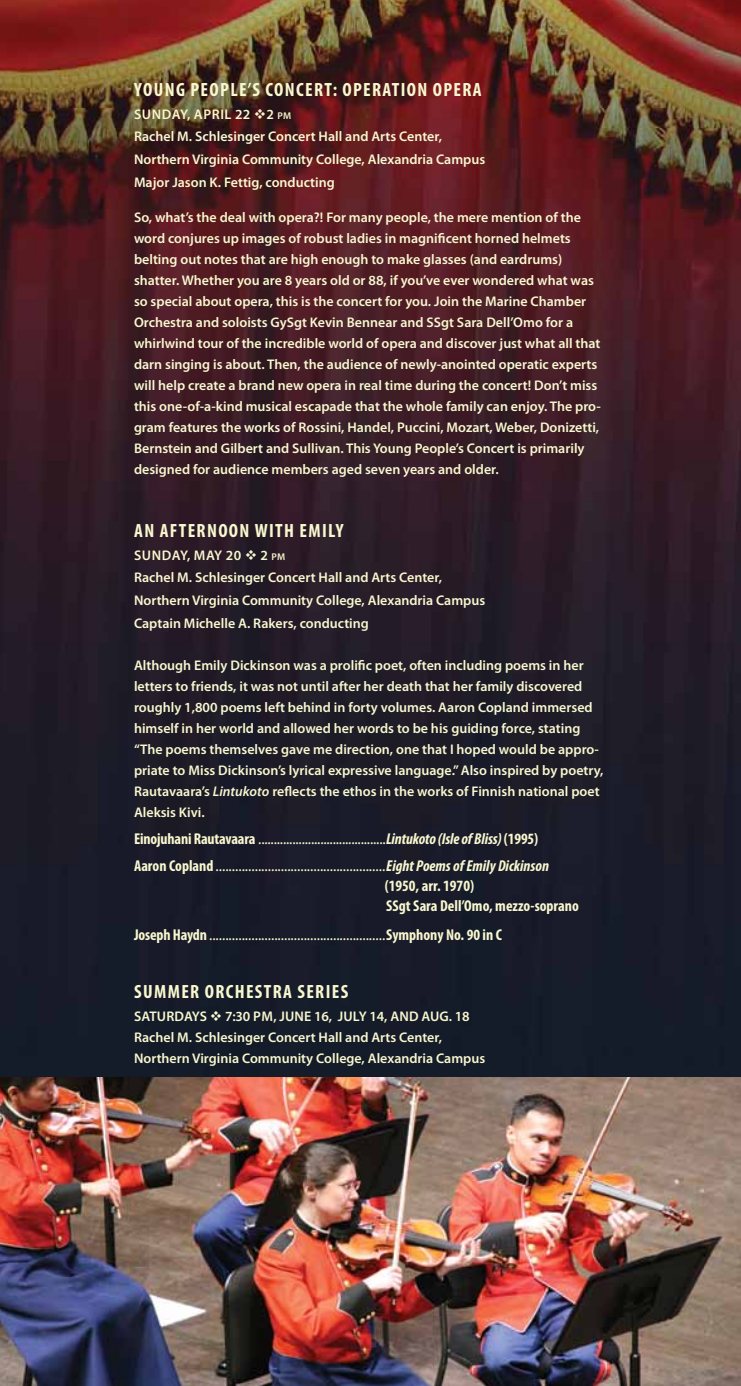
<style>
.page{position:relative;width:741px;height:1386px;background:#fff}
.page>*{position:absolute;margin:0;border:0;box-sizing:border-box;transform-origin:0 0}
.t1{font:700 condensed 19.25px "Myriad Pro";letter-spacing:.07em;color:#f8f7cf}
.t2{font:15.75px/27.1px "Myriad Pro";color:#f8f7cf}
.t3{font:700 condensed 15.75px/20.1px "Myriad Pro";color:#f8f7cf}
.t4{font:600 14px/21px "Myriad Pro";color:#f8f7cf}
.s1{font-size:9.8px}
.s2{font-style:italic}
.s3{font-weight:700;font-stretch:condensed}
.s4{font-weight:700;font-style:italic;font-stretch:condensed}
</style>
<div class="page">
<img style="left:0;top:0;width:740px;height:1386px">
<h1 class="t1" style="left:134px;top:78px;width:349px">YOUNG PEOPLE’S CONCERT: OPERATION OPERA</h1>
<p class="t4" style="left:134px;top:102px;width:352px;line-height:22.8px">Sunday, april 22 ❖2 <span class="s1">pm<br></span>Rachel M. Schlesinger Concert Hall and Arts Center, Northern Virginia Community College, Alexandria Campus Major Jason K. Fettig, conducting</p>
<p class="t4" style="left:134px;top:206px;width:468px">So, what’s the deal with opera?! For many people, the mere mention of the word conjures up images of robust ladies in magnificent horned helmets belting out notes that are high enough to make glasses (and eardrums) shatter. Whether you are 8 years old or 88, if you’ve ever wondered what was so special about opera, this is the concert for you. Join the Marine Chamber Orchestra and soloists GySgt Kevin Bennear and SSgt Sara Dell’Omo for a whirlwind tour of the incredible world of opera and discover just what all that darn singing is about. Then, the audience of newly-anointed operatic experts will help create a brand new opera in real time during the concert! Don’t miss this one-of-a-kind musical escapade that the whole family can enjoy. The pro&shy;gram features the works of Rossini, Handel, Puccini, Mozart, Weber, Donizetti, Bernstein and Gilbert and Sullivan. This Young People’s Concert is primarily designed for audience members aged seven years and older.</p>
<h1 class="t1" style="left:134px;top:519px;width:211px">AN AFTERNOON WITH EMILY</h1>
<p class="t4" style="left:134px;top:543px;width:352px;line-height:22.8px">Sunday, may 20 ❖ 2 <span class="s1">pm<br></span>Rachel M. Schlesinger Concert Hall and Arts Center, Northern Virginia Community College, Alexandria Campus Captain Michelle A. Rakers, conducting</p>
<p class="t4" style="left:134px;top:654px;width:471px">Although Emily Dickinson was a prolific poet, often including poems in her letters to friends, it was not until after her death that her family discovered roughly 1,800 poems left behind in forty volumes. Aaron Copland immersed himself in her world and allowed her words to be his guiding force, stating “The poems themselves gave me direction, one that I hoped would be appro&shy;priate to Miss Dickinson’s lyrical expressive language.” Also inspired by poetry, Rautavaara’s <span class="s2">Lintukoto</span> reflects the ethos in the works of Finnish national poet Aleksis Kivi.</p>
<p class="t2" style="left:134px;top:825px;width:416px"><span class="s3">EINOJUHANI RAUTAVAARA</span> .........................................<span class="s4">Lintukoto (Isle of Bliss)</span> <span class="s3">(1995)<br>AARON COPLAND</span> ....................................................<span class="s4">Eight Poems of Emily Dickinson</span></p>
<p class="t3" style="left:384px;top:876px;width:196px">(1950, ARR. 1970)<br>SSGT SARA DELL’OMO, MEZZO-SOPRANO</p>
<p class="t2" style="left:134px;top:921px;width:369px"><span class="s3">JOSEPH HAYDN</span> ......................................................<span class="s3">SYMPHONY NO. 90 IN C</span></p>
<h1 class="t1" style="left:134px;top:980px;width:215px">SUMMER ORCHESTRA SERIES</h1>
<p class="t4" style="left:134px;top:1005px;width:352px">Saturdays ❖ 7:30 pm , June 16, July 14, and Aug. 18<br>Rachel M. Schlesinger Concert Hall and Arts Center,<br>Northern Virginia Community College, Alexandria Campus</p>
</div>
